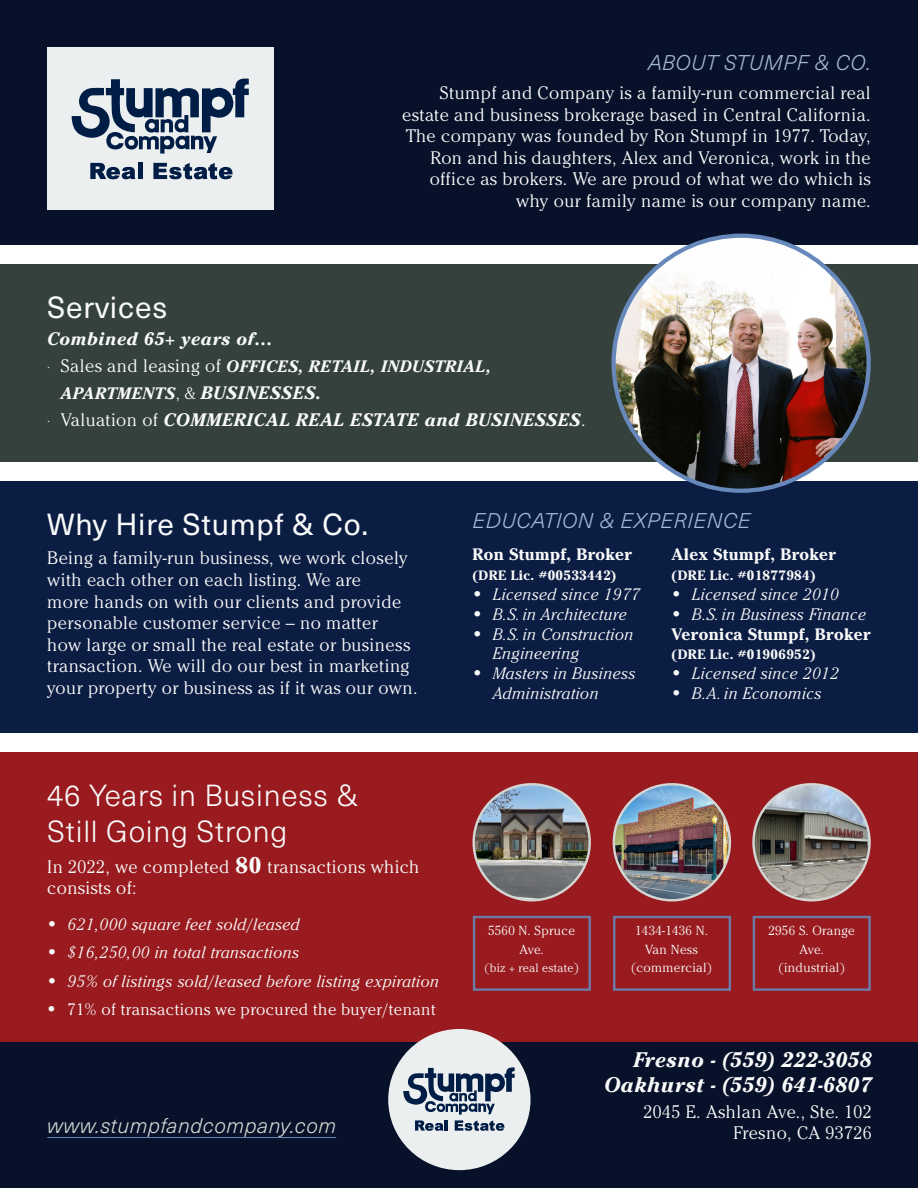
<style>
.page{position:relative;width:918px;height:1188px;background:#fff}
.page>*{position:absolute;margin:0;border:0;box-sizing:border-box;transform-origin:0 0}
.Heading_on_Dark{font:300 30px "Neue Haas Unica W1 G";letter-spacing:.025em;color:#f9fafa}
.Heading_on_Dark-2{font:30px "Neue Haas Unica W1 G";letter-spacing:.025em;color:#f9fafa}
.Body_on_Dark{font:italic 700 21px "Cheltenham ITC Pro";letter-spacing:.025em;color:#f9fafa}
.SubHeading_on_Dark{font:italic 300 21px "Neue Haas Unica W1 G";letter-spacing:.025em;color:#a3b8d6}
.Body_on_Dark-2{font:italic 300 21px "Neue Haas Unica W1 G";letter-spacing:.025em;color:#d4d6d4}
.Body_on_Dark-3{font:300 18px/21.6px "Cheltenham ITC Pro";letter-spacing:.025em;color:#f9fafa}
.t1{font:italic 700 18px "Cheltenham ITC Pro";letter-spacing:.035em;color:#f9fafa}
.t2{font:italic 300 16.5px/19.8px "Cheltenham ITC Pro";letter-spacing:.025em;color:#f9fafa}
.Body_on_Dark-4{font:700 16.5px "Cheltenham ITC Pro";letter-spacing:.025em;color:#f9fafa}
.t3{font:italic 700 16.5px "Cheltenham ITC Pro";letter-spacing:.035em;color:#f9fafa}
.t4{font:300 16.5px "Cheltenham ITC Pro";letter-spacing:.025em;color:#f9fafa}
.Body_on_Dark-5{font:700 13.5px "Cheltenham ITC Pro";letter-spacing:.025em;color:#f9fafa}
.t5{font:300 13.05px/18.8px "Cheltenham ITC Pro";letter-spacing:.025em;color:#f9fafa;text-align:center}
.t6{font:300 12px "Cheltenham ITC Pro";letter-spacing:.025em;color:#f9fafa}
.s1{font-weight:300;font-style:normal;font-size:18px}
.s2{font-size:16.5px}
.s3{font-weight:300;font-style:normal;font-size:16.5px}
.s4{font-weight:300;font-style:normal}
.s5{font-weight:700;font-size:22.5px}
.s6{font-size:13.05px}
</style>
<div class="page">
<div style="left:0;top:0;width:918px;height:245px;background:#071129"></div>
<div style="left:0;top:1041px;width:918px;height:147px;background:#071129"></div>
<div style="left:0;top:264px;width:918px;height:198px;background:#35413c"></div>
<div style="left:0;top:752px;width:918px;height:290px;background:#991b1f"></div>
<div style="left:0;top:482px;width:918px;height:251px;background:#0c1d43"></div>
<div style="left:473px;top:916px;width:118px;height:75px;border:2px solid #6688ba"></div>
<div style="left:613px;top:916px;width:118px;height:75px;border:2px solid #6688ba"></div>
<div style="left:753px;top:916px;width:118px;height:75px;border:2px solid #6688ba"></div>
<div style="left:47px;top:47px;width:226px;height:163px;background:#eceff0"></div>
<svg style="left:72px;top:78px;width:177px;height:76px"></svg>
<svg style="left:90px;top:163px;width:45px;height:16px"></svg>
<div style="left:138px;top:163px;width:5px;height:16px;background:#001d46"></div>
<svg style="left:153px;top:163px;width:80px;height:16px"></svg>
<hr style="left:47px;top:1137px;width:289px;height:1px;background:#6688ba">
<img style="left:614px;top:236px;width:255px;height:255px;border-radius:128px">
<div style="left:388px;top:1029px;width:143px;height:141px;background:#eceff0;border-radius:50%"></div>
<svg style="left:403px;top:1067px;width:112px;height:64px"></svg>
<img style="left:474px;top:784px;width:116px;height:116px;border-radius:58px">
<div style="left:472px;top:783px;width:119px;height:118px;border:2px solid #d4d6d4;border-radius:50%"></div>
<img style="left:614px;top:784px;width:116px;height:116px;border-radius:58px">
<div style="left:613px;top:783px;width:118px;height:118px;border:2px solid #d4d6d4;border-radius:50%"></div>
<img style="left:754px;top:784px;width:116px;height:116px;border-radius:58px">
<div style="left:752px;top:783px;width:119px;height:118px;border:2px solid #d4d6d4;border-radius:50%"></div>
<p class="SubHeading_on_Dark" style="left:648px;top:47px;width:224px">ABOUT STUMPF &amp; CO.</p>
<p class="Heading_on_Dark-2" style="left:47px;top:285px;width:122px">Services</p>
<p class="Body_on_Dark-3" style="left:402px;top:82px;width:470px;text-align:right">Stumpf and Company is a family-run commercial real estate and business brokerage based in Central California.<br>The company was founded by Ron Stumpf in 1977. Today, Ron and his daughters, Alex and Veronica, work in the office as brokers. We are proud of what we do which is why our family name is our company name.</p>
<p class="t1" style="left:47px;top:327px;width:227px">Combined 65+ years of…</p>
<p class="t3" style="left:61px;top:356px;width:432px"><span class="s1">Sales and leasing of</span> OFFICES, RETAIL, INDUSTRIAL,</p>
<p class="t1" style="left:61px;top:381px;width:262px"><span class="s2">APARTMENTS</span><span class="s3">, &amp;</span> BUSINESSES.</p>
<p class="t1" style="left:61px;top:408px;width:526px"><span class="s4">Valuation of</span> COMMERICAL REAL ESTATE and BUSINESSES<span class="s4">.</span></p>
<p class="Heading_on_Dark-2" style="left:47px;top:502px;width:323px">Why Hire Stumpf &amp; Co.</p>
<p class="SubHeading_on_Dark" style="left:472px;top:506px;width:280px">EDUCATION &amp; EXPERIENCE</p>
<p class="Body_on_Dark-3" style="left:47px;top:547px;width:372px">Being a family-run business, we work closely with each other on each listing. We are<br>more hands on with our clients and provide personable customer service – no matter<br>how large or small the real estate or business transaction. We will do our best in marketing your property or business as if it was our own.</p>
<p class="Body_on_Dark-4" style="left:672px;top:544px;width:166px">Alex Stumpf, Broker</p>
<p class="Body_on_Dark-5" style="left:672px;top:567px;width:145px">(DRE Lic. #01877984)</p>
<p class="t2" style="left:672px;top:584px;width:169px">• Licensed since 2010</p>
<p class="t2" style="left:672px;top:604px;width:196px">• B.S. in Business Finance</p>
<p class="Body_on_Dark-4" style="left:672px;top:624px;width:200px">Veronica Stumpf, Broker</p>
<p class="Body_on_Dark-5" style="left:672px;top:646px;width:145px">(DRE Lic. #01906952)</p>
<p class="t2" style="left:672px;top:664px;width:169px">• Licensed since 2012</p>
<p class="t2" style="left:672px;top:683px;width:151px">• B.A. in Economics</p>
<p class="Body_on_Dark-4" style="left:472px;top:544px;width:161px">Ron Stumpf, Broker</p>
<p class="Body_on_Dark-5" style="left:472px;top:567px;width:145px">(DRE Lic. #00533442)</p>
<p class="t2" style="left:472px;top:584px;width:169px">• Licensed since 1977</p>
<p class="t2" style="left:472px;top:604px;width:156px">• B.S. in Architecture</p>
<p class="t2" style="left:493px;top:624px;width:142px;text-indent:-20px">• B.S. in Construction<br>Engineering</p>
<p class="t2" style="left:493px;top:664px;width:144px;text-indent:-20px">• Masters in Business<br>Administration</p>
<p class="Heading_on_Dark" style="left:47px;top:774px;width:312px">46 Years in Business &amp;</p>
<p class="Heading_on_Dark" style="left:47px;top:810px;width:242px">Still Going Strong</p>
<p class="Body_on_Dark-3" style="left:47px;top:856px;width:374px">In 2022, we completed <span class="s5">80</span> transactions which consists of:</p>
<p class="t2" style="left:47px;top:914px;width:254px">• 621,000 square feet sold/leased</p>
<p class="t2" style="left:47px;top:943px;width:253px">• $16,250,00 in total transactions</p>
<p class="t2" style="left:47px;top:971px;width:393px">• 95% of listings sold/leased before listing expiration</p>
<p class="t4" style="left:47px;top:1000px;width:390px">• 71% of transactions we procured the buyer/tenant</p>
<p class="t5" style="left:488px;top:921px;width:89px">5560 N. Spruce<br>Ave.</p>
<p class="t6" style="left:484px;top:961px;width:97px">(biz + real estate<span class="s6">)</span></p>
<p class="t5" style="left:635px;top:921px;width:74px">1434-1436 N.<br>Van Ness</p>
<p class="t5" style="left:631px;top:958px;width:83px">(commercial)</p>
<p class="t5" style="left:768px;top:921px;width:88px">2956 S. Orange<br>Ave.</p>
<p class="t5" style="left:778px;top:958px;width:69px">(industrial)</p>
<p class="Body_on_Dark" style="left:634px;top:1046px;width:240px">Fresno - (559) 222-3058</p>
<p class="Body_on_Dark" style="left:604px;top:1072px;width:269px">Oakhurst - (559) 641-6807</p>
<p class="Body_on_Dark-3" style="left:644px;top:1101px;width:230px">2045 E. Ashlan Ave., Ste. 102</p>
<p class="Body_on_Dark-2" style="left:47px;top:1110px;width:290px">www.stumpfandcompany.com</p>
<p class="Body_on_Dark-3" style="left:734px;top:1122px;width:140px">Fresno, CA 93726</p>
</div>
